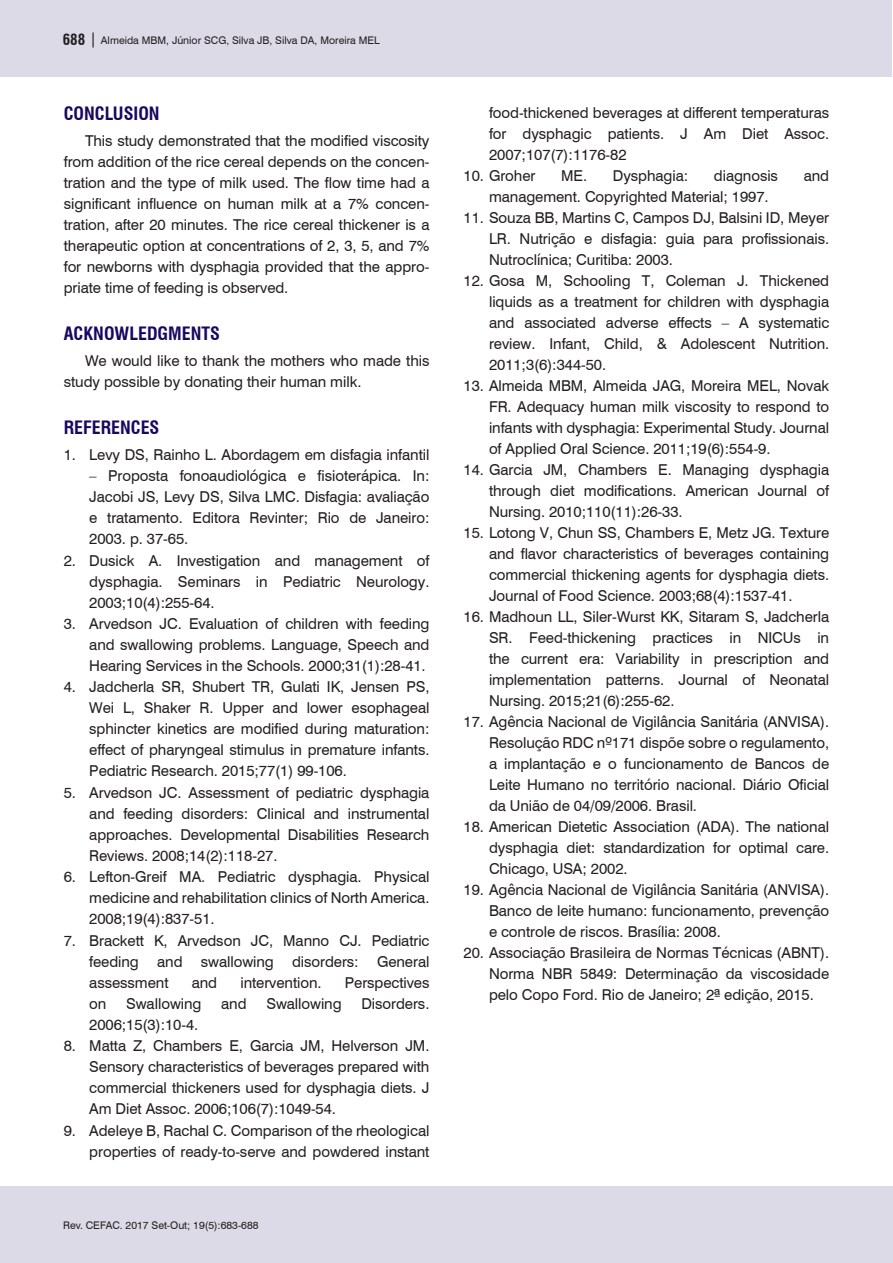
<style>
.page{position:relative;width:893px;height:1263px;background:#fff}
.page>*{position:absolute;margin:0;border:0;box-sizing:border-box;transform-origin:0 0}
.Nivel_1{font:700 condensed 18px "Swiss 721 BT";color:#18085f}
.Corpo_do_texto_INGL{font:15px/21px "Swiss 721 BT";letter-spacing:-.005em;color:#231f20;text-align:justify}
.t1{font:10.5px "Swiss 721 BT";color:#231f20}
.s1{font-weight:700;font-stretch:condensed;font-size:15px}
.s2{font-size:15px}
</style>
<div class="page">
<div style="left:0;top:1186px;width:892px;height:77px;background:#dcdae7"></div>
<div style="left:0;top:0;width:892px;height:77px;background:#dcdae7"></div>
<p class="t1" style="left:63px;top:33px;width:319px"><span class="s1">688</span> <span class="s2">|</span> Almeida MBM, Júnior SCG, Silva JB, Silva DA, Moreira MEL</p>
<p class="Nivel_1" style="left:64px;top:103px;width:97px">CONCLUSION</p>
<p class="Corpo_do_texto_INGL" style="left:64px;top:129px;width:367px;text-indent:21px">This study demonstrated that the modified viscosity from addition of the rice cereal depends on the concen&shy;tration and the type of milk used. The flow time had a significant influence on human milk at a 7% concen&shy;tration, after 20 minutes. The rice cereal thickener is a therapeutic option at concentrations of 2, 3, 5, and 7% for newborns with dysphagia provided that the appro&shy;priate time of feeding is observed.</p>
<p class="Nivel_1" style="left:64px;top:323px;width:158px">ACKNOWLEDGMENTS</p>
<p class="Corpo_do_texto_INGL" style="left:64px;top:349px;width:367px;text-indent:21px">We would like to thank the mothers who made this study possible by donating their human milk.</p>
<p class="Nivel_1" style="left:64px;top:417px;width:97px">REFERENCES</p>
<p class="Corpo_do_texto_INGL" style="left:64px;top:444px;width:367px">1. Levy DS, Rainho L. Abordagem em disfagia infantil</p>
<p class="Corpo_do_texto_INGL" style="left:89px;top:465px;width:342px">– Proposta fonoaudiológica e fisioterápica. In:<br>Jacobi JS, Levy DS, Silva LMC. Disfagia: avaliação e tratamento. Editora Revinter; Rio de Janeiro:<br>2003. p. 37-65.</p>
<p class="Corpo_do_texto_INGL" style="left:89px;top:549px;width:342px;text-indent:-26px">2. Dusick A. Investigation and management of dysphagia. Seminars in Pediatric Neurology.<br>2003;10(4):255-64.</p>
<p class="Corpo_do_texto_INGL" style="left:89px;top:613px;width:342px;text-indent:-26px">3. Arvedson JC. Evaluation of children with feeding and swallowing problems. Language, Speech and Hearing Services in the Schools. 2000;31(1):28-41.</p>
<p class="Corpo_do_texto_INGL" style="left:89px;top:676px;width:342px;text-indent:-26px">4. Jadcherla SR, Shubert TR, Gulati IK, Jensen PS, Wei L, Shaker R. Upper and lower esophageal sphincter kinetics are modified during maturation: effect of pharyngeal stimulus in premature infants.<br>Pediatric Research. 2015;77(1) 99-106.</p>
<p class="Corpo_do_texto_INGL" style="left:89px;top:781px;width:342px;text-indent:-26px">5. Arvedson JC. Assessment of pediatric dysphagia and feeding disorders: Clinical and instrumental approaches. Developmental Disabilities Research Reviews. 2008;14(2):118-27.</p>
<p class="Corpo_do_texto_INGL" style="left:89px;top:866px;width:342px;text-indent:-26px">6. Lefton-Greif MA. Pediatric dysphagia. Physical medicine and rehabilitation clinics of North America.<br>2008;19(4):837-51.</p>
<p class="Corpo_do_texto_INGL" style="left:89px;top:929px;width:342px;text-indent:-26px">7. Brackett K, Arvedson JC, Manno CJ. Pediatric feeding and swallowing disorders: General assessment</p>
<p class="Corpo_do_texto_INGL" style="left:192px;top:971px;width:27px">and</p>
<p class="Corpo_do_texto_INGL" style="left:240px;top:971px;width:83px">intervention.</p>
<p class="Corpo_do_texto_INGL" style="left:345px;top:971px;width:86px">Perspectives</p>
<p class="Corpo_do_texto_INGL" style="left:89px;top:992px;width:19px">on</p>
<p class="Corpo_do_texto_INGL" style="left:126px;top:992px;width:77px">Swallowing</p>
<p class="Corpo_do_texto_INGL" style="left:221px;top:992px;width:27px">and</p>
<p class="Corpo_do_texto_INGL" style="left:266px;top:992px;width:77px">Swallowing</p>
<p class="Corpo_do_texto_INGL" style="left:361px;top:992px;width:70px">Disorders.</p>
<p class="Corpo_do_texto_INGL" style="left:89px;top:1013px;width:111px">2006;15(3):10-4.</p>
<p class="Corpo_do_texto_INGL" style="left:89px;top:1035px;width:342px;text-indent:-26px">8. Matta Z, Chambers E, Garcia JM, Helverson JM.<br>Sensory characteristics of beverages prepared with commercial thickeners used for dysphagia diets. J Am Diet Assoc. 2006;106(7):1049-54.</p>
<p class="Corpo_do_texto_INGL" style="left:64px;top:1119px;width:367px;text-align:right">9. Adeleye B, Rachal C. Comparison of the rheological properties of ready-to-serve and powdered instant</p>
<p class="t1" style="left:63px;top:1218px;width:197px">Rev. CEFAC. 2017 Set-Out; 19(5):683-688</p>
<p class="Corpo_do_texto_INGL" style="left:489px;top:101px;width:342px">food-thickened beverages at different temperaturas for dysphagic patients. J Am Diet Assoc.<br>2007;107(7):1176-82</p>
<p class="Corpo_do_texto_INGL" style="left:463px;top:164px;width:74px">10. Groher</p>
<p class="Corpo_do_texto_INGL" style="left:561px;top:164px;width:129px">ME. Dysphagia:</p>
<p class="Corpo_do_texto_INGL" style="left:714px;top:164px;width:66px">diagnosis</p>
<p class="Corpo_do_texto_INGL" style="left:804px;top:164px;width:27px">and</p>
<p class="Corpo_do_texto_INGL" style="left:489px;top:185px;width:281px">management. Copyrighted Material; 1997.</p>
<p class="Corpo_do_texto_INGL" style="left:489px;top:206px;width:342px;text-indent:-26px">11. Souza BB, Martins C, Campos DJ, Balsini ID, Meyer LR. Nutrição e disfagia: guia para profissionais.<br>Nutroclínica; Curitiba: 2003.</p>
<p class="Corpo_do_texto_INGL" style="left:489px;top:269px;width:342px;text-indent:-26px">12. Gosa M, Schooling T, Coleman J. Thickened liquids as a treatment for children with dysphagia and associated adverse effects – A systematic review. Infant, Child, &amp; Adolescent Nutrition.<br>2011;3(6):344-50.</p>
<p class="Corpo_do_texto_INGL" style="left:489px;top:374px;width:342px;text-indent:-26px">13. Almeida MBM, Almeida JAG, Moreira MEL, Novak FR. Adequacy human milk viscosity to respond to infants with dysphagia: Experimental Study. Journal of Applied Oral Science. 2011;19(6):554-9.</p>
<p class="Corpo_do_texto_INGL" style="left:489px;top:458px;width:342px;text-indent:-26px">14. Garcia JM, Chambers E. Managing dysphagia through diet modifications. American Journal of Nursing. 2010;110(11):26-33.</p>
<p class="Corpo_do_texto_INGL" style="left:489px;top:521px;width:342px;text-indent:-26px">15. Lotong V, Chun SS, Chambers E, Metz JG. Texture and flavor characteristics of beverages containing commercial thickening agents for dysphagia diets.<br>Journal of Food Science. 2003;68(4):1537-41.</p>
<p class="Corpo_do_texto_INGL" style="left:489px;top:605px;width:342px;text-indent:-26px">16. Madhoun LL, Siler-Wurst KK, Sitaram S, Jadcherla SR. Feed-thickening practices in NICUs in the current era: Variability in prescription and implementation patterns. Journal of Neonatal Nursing. 2015;21(6):255-62.</p>
<p class="Corpo_do_texto_INGL" style="left:489px;top:710px;width:342px;text-indent:-26px">17. Agência Nacional de Vigilância Sanitária (ANVISA).<br>Resolução RDC nº171 dispõe sobre o regulamento, a implantação e o funcionamento de Bancos de Leite Humano no território nacional. Diário Oficial da União de 04/09/2006. Brasil.</p>
<p class="Corpo_do_texto_INGL" style="left:489px;top:815px;width:342px;text-indent:-26px">18. American Dietetic Association (ADA). The national dysphagia diet: standardization for optimal care.<br>Chicago, USA; 2002.</p>
<p class="Corpo_do_texto_INGL" style="left:489px;top:878px;width:342px;text-indent:-26px">19. Agência Nacional de Vigilância Sanitária (ANVISA).<br>Banco de leite humano: funcionamento, prevenção e controle de riscos. Brasília: 2008.</p>
<p class="Corpo_do_texto_INGL" style="left:489px;top:941px;width:342px;text-indent:-26px">20. Associação Brasileira de Normas Técnicas (ABNT).<br>Norma NBR 5849: Determinação da viscosidade pelo Copo Ford. Rio de Janeiro; 2ª edição, 2015.</p>
</div>
